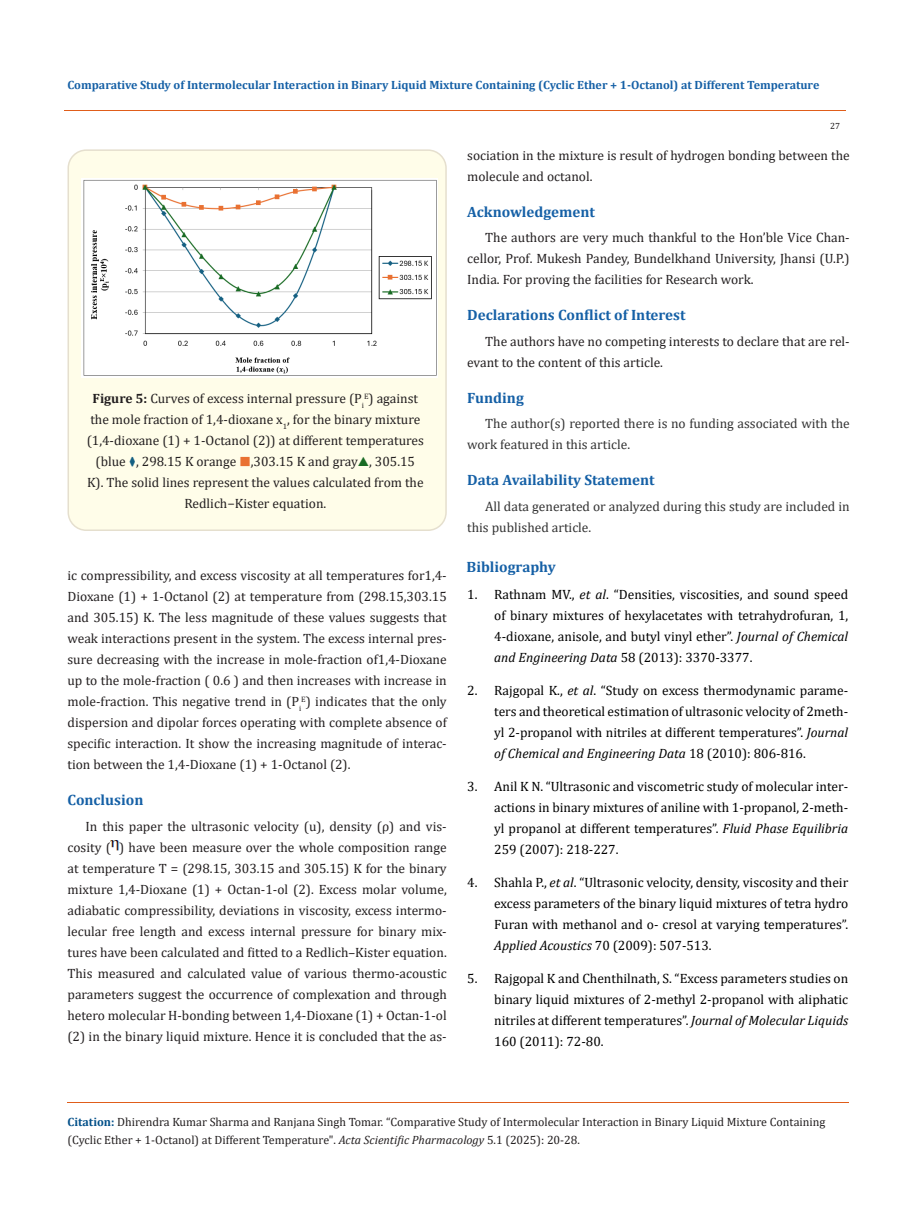
<style>
.page{position:relative;width:917px;height:1224px;background:#fff}
.page>*{position:absolute;margin:0;border:0;box-sizing:border-box;transform-origin:0 0}
.t1{font:700 15px "Cambria";color:#1560a6}
.t2{font:13.5px/21px "Cambria";color:#231f20;text-align:justify}
.t3{font:13.5px/21px "Cambria";color:#000;text-align:justify}
.t4{font:13.5px/21px "Cambria";color:#333}
.t5{font:12px/18px "Cambria";color:#231f20}
.t6{font:700 12px "Cambria";color:#1560a6}
.t7{font:9px "Cambria";color:#231f20}
.s1{font-weight:700}
.s2{color:#156082}
.s3{color:#e97132}
.s4{color:#196b24}
.s5{font-style:italic}
.s6{font-weight:700;color:#035089}
</style>
<div class="page">
<hr style="left:64px;top:110px;width:782px;height:1px;background:#e05d1a">
<div style="left:68px;top:150px;width:378px;height:380px;background:#fffde9;border-radius:18px"></div>
<div style="left:67px;top:149px;width:380px;height:382px;border:2px solid #e5dfce;border-radius:18px"></div>
<img style="left:111px;top:840px;width:8px;height:11px">
<img style="left:81px;top:179px;width:357px;height:198px">
<hr style="left:67px;top:1103px;width:782px;height:1px;background:#e05d1a">
<p class="t6" style="left:67px;top:76px;width:753px">Comparative Study of Intermolecular Interaction in Binary Liquid Mixture Containing (Cyclic Ether + 1-Octanol) at Different Temperature</p>
<p class="t7" style="left:830px;top:120px;width:11px">27</p>
<p class="t2" style="left:87px;top:388px;width:339px;text-align:center"><span class="s1">Figure 5:</span> Curves of excess internal pressure (P<sub>i</sub><sup>E</sup>) against the mole fraction of 1,4-dioxane x<sub>1</sub>, for the binary mixture (1,4-dioxane (1) + 1-Octanol (2)) at different temperatures (blue <span class="s2">⧫</span>, 298.15 K orange <span class="s3">■</span>,303.15 K and gray<span class="s4">▲</span>, 305.15<br>K). The solid lines represent the values calculated from the Redlich−Kister equation.</p>
<p class="t2" style="left:67px;top:565px;width:381px">ic compressibility, and excess viscosity at all temperatures for1,4- Dioxane (1) + 1-Octanol (2) at temperature from (298.15,303.15 and 305.15) K. The less magnitude of these values suggests that weak interactions present in the system. The excess internal pres&shy;sure decreasing with the increase in mole-fraction of1,4-Dioxane up to the mole-fraction ( 0.6 ) and then increases with increase in mole-fraction. This negative trend in (P<sub>i</sub><sup>E</sup>) indicates that the only dispersion and dipolar forces operating with complete absence of specific interaction. It show the increasing magnitude of interac&shy;tion between the 1,4-Dioxane (1) + 1-Octanol (2).</p>
<p class="t1" style="left:67px;top:789px;width:77px">Conclusion</p>
<p class="t2" style="left:67px;top:816px;width:381px;text-indent:18px">In this paper the ultrasonic velocity (u), density (ρ) and vis&shy;cosity ( ) have been measure over the whole composition range at temperature T = (298.15, 303.15 and 305.15) K for the binary mixture 1,4-Dioxane (1) + Octan-1-ol (2). Excess molar volume, adiabatic compressibility, deviations in viscosity, excess intermo&shy;lecular free length and excess internal pressure for binary mix&shy;tures have been calculated and fitted to a Redlich–Kister equation.<br>This measured and calculated value of various thermo-acoustic parameters suggest the occurrence of complexation and through hetero molecular H-bonding between 1,4-Dioxane (1) + Octan-1-ol (2) in the binary liquid mixture. Hence it is concluded that the as-</p>
<p class="t2" style="left:467px;top:145px;width:384px">sociation in the mixture is result of hydrogen bonding between the molecule and octanol.</p>
<p class="t1" style="left:467px;top:201px;width:129px">Acknowledgement</p>
<p class="t2" style="left:467px;top:227px;width:384px;text-indent:18px">The authors are very much thankful to the Hon’ble Vice Chan&shy;cellor, Prof. Mukesh Pandey, Bundelkhand University, Jhansi (U.P.)<br>India. For proving the facilities for Research work.</p>
<p class="t1" style="left:467px;top:305px;width:220px">Declarations Conflict of Interest</p>
<p class="t2" style="left:467px;top:331px;width:384px;text-indent:18px">The authors have no competing interests to declare that are rel&shy;evant to the content of this article.</p>
<p class="t1" style="left:467px;top:387px;width:58px">Funding</p>
<p class="t4" style="left:467px;top:413px;width:384px;text-indent:18px">The author(s) reported there is no funding associated with the work featured in this article.</p>
<p class="t1" style="left:467px;top:470px;width:189px">Data Availability Statement</p>
<p class="t4" style="left:467px;top:496px;width:384px;text-indent:18px">All data generated or analyzed during this study are included in this published article.</p>
<p class="t1" style="left:466px;top:557px;width:91px">Bibliography</p>
<p class="t3" style="left:494px;top:584px;width:355px;text-indent:-27px">1. Rathnam MV., <span class="s5">et al</span>. “Densities, viscosities, and sound speed of binary mixtures of hexylacetates with tetrahydrofuran, 1, 4-dioxane, anisole, and butyl vinyl ether”. <span class="s5">Journal of Chemical and Engineering Data</span> 58 (2013): 3370-3377.</p>
<p class="t3" style="left:494px;top:680px;width:355px;text-indent:-27px">2. Rajgopal K., <span class="s5">et al</span>. “Study on excess thermodynamic parame&shy;ters and theoretical estimation of ultrasonic velocity of 2meth&shy;yl 2-propanol with nitriles at different temperatures”. <span class="s5">Journal of Chemical and Engineering Data</span> 18 (2010): 806-816.</p>
<p class="t3" style="left:494px;top:776px;width:355px;text-indent:-27px">3. Anil K N. “Ultrasonic and viscometric study of molecular inter&shy;actions in binary mixtures of aniline with 1-propanol, 2-meth&shy;yl propanol at different temperatures”. <span class="s5">Fluid Phase Equilibria </span>259 (2007): 218-227.</p>
<p class="t3" style="left:494px;top:872px;width:355px;text-indent:-27px">4. Shahla P., <span class="s5">et al</span>. “Ultrasonic velocity, density, viscosity and their excess parameters of the binary liquid mixtures of tetra hydro Furan with methanol and o- cresol at varying temperatures”.<br><span class="s5">Applied Acoustics</span> 70 (2009): 507-513.</p>
<p class="t3" style="left:494px;top:968px;width:355px;text-indent:-27px">5. Rajgopal K and Chenthilnath, S. “Excess parameters studies on binary liquid mixtures of 2-methyl 2-propanol with aliphatic nitriles at different temperatures”. <span class="s5">Journal of Molecular Liquids </span>160 (2011): 72-80.</p>
<p class="t5" style="left:67px;top:1113px;width:759px"><span class="s6">Citation:</span> Dhirendra Kumar Sharma and Ranjana Singh Tomar. “Comparative Study of Intermolecular Interaction in Binary Liquid Mixture Containing (Cyclic Ether + 1-Octanol) at Different Temperature". <span class="s5">Acta Scientific Pharmacology</span> 5.1 (2025): 20-28.</p>
</div>
